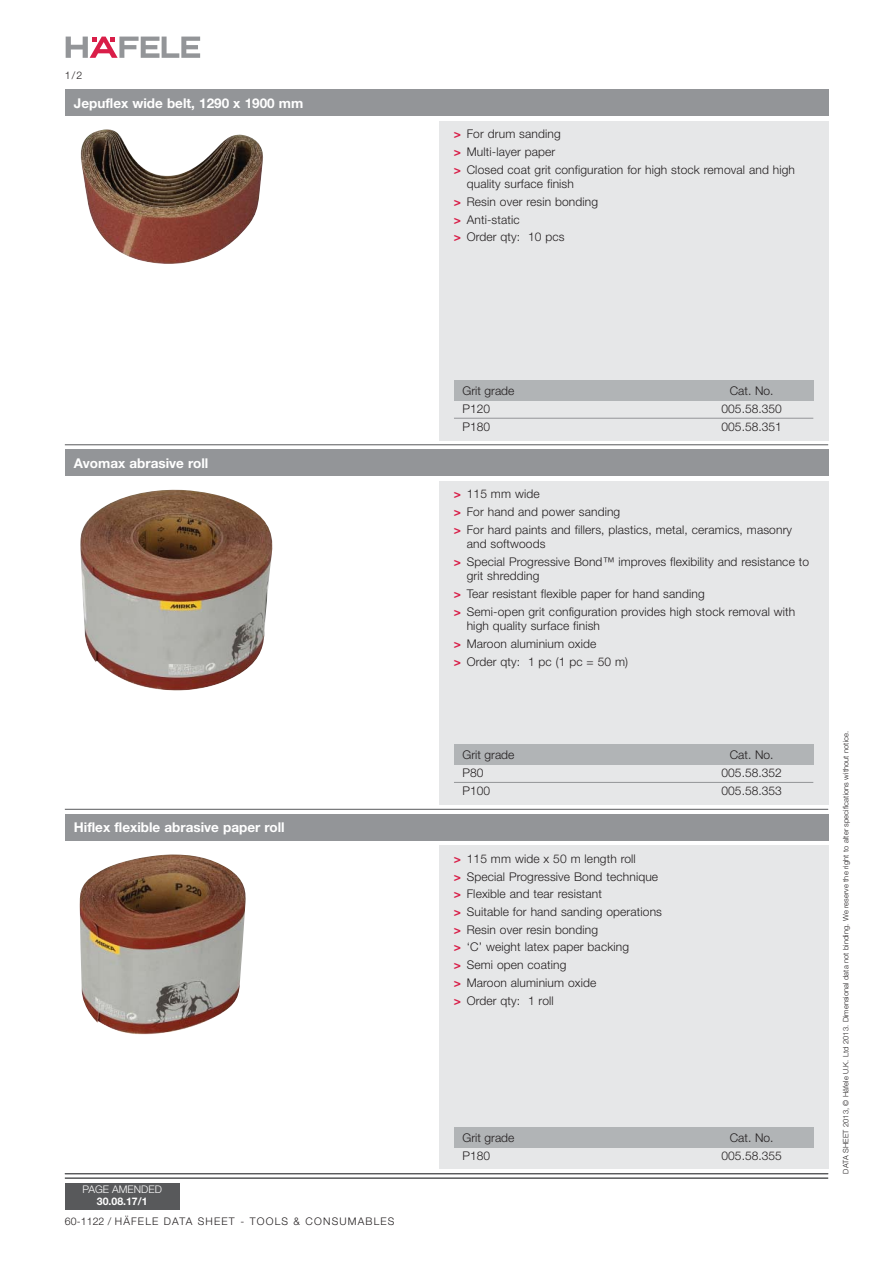
<style>
.page{position:relative;width:893px;height:1263px;background:#fff}
.page>*{position:absolute;margin:0;border:0;box-sizing:border-box;transform-origin:0 0}
.t1{font:700 13.5px "Helvetica Neue";color:#fff}
.t2{font:300 12px/17.7px "Helvetica Neue";letter-spacing:.01em;color:#231f20}
.t3{font:300 10.5px "Helvetica Neue";letter-spacing:.11em;color:#231f20}
.t4{font:300 10.5px "Helvetica Neue";color:#fff}
.t5{font:700 10.5px "Helvetica Neue";color:#fff}
.t6{font:300 7.5px "Helvetica Neue";letter-spacing:.01em;color:#231f20}
.s1{font-weight:700;color:#d91e48}
</style>
<div class="page">
<hr style="left:65px;top:1174px;width:763px;height:1px;background:#58595b">
<hr style="left:65px;top:1177px;width:763px;height:2px;background:#58595b">
<svg style="left:66px;top:37px;width:134px;height:21px"></svg>
<div style="left:65px;top:1183px;width:115px;height:27px;background:#58595b"></div>
<div style="left:439px;top:121px;width:389px;height:319px;background:#e6e7e8"></div>
<div style="left:454px;top:380px;width:359px;height:21px;background:#b1b4b6"></div>
<hr style="left:454px;top:418px;width:359px;height:1px;background:#939598">
<img style="left:80px;top:129px;width:183px;height:135px">
<div style="left:65px;top:89px;width:763px;height:27px;background:#939598"></div>
<hr style="left:65px;top:444px;width:763px;height:1px;background:#58595b">
<div style="left:439px;top:481px;width:389px;height:324px;background:#e6e7e8"></div>
<div style="left:454px;top:745px;width:359px;height:20px;background:#b1b4b6"></div>
<hr style="left:454px;top:782px;width:359px;height:1px;background:#939598">
<img style="left:80px;top:489px;width:193px;height:202px">
<div style="left:65px;top:449px;width:763px;height:27px;background:#939598"></div>
<hr style="left:65px;top:809px;width:763px;height:1px;background:#58595b">
<div style="left:439px;top:845px;width:389px;height:324px;background:#e6e7e8"></div>
<div style="left:454px;top:1127px;width:359px;height:21px;background:#b1b4b6"></div>
<img style="left:80px;top:854px;width:166px;height:181px">
<div style="left:65px;top:814px;width:763px;height:27px;background:#939598"></div>
<hr style="left:65px;top:1173px;width:763px;height:1px;background:#58595b">
<p class="t3" style="left:65px;top:72px;width:19px">1/2</p>
<p class="t1" style="left:74px;top:98px;width:231px">Jepuflex wide belt, 1290 x 1900 mm</p>
<p class="t1" style="left:74px;top:458px;width:136px">Avomax abrasive roll</p>
<p class="t1" style="left:74px;top:823px;width:212px">Hiflex flexible abrasive paper roll</p>
<p class="t4" style="left:83px;top:1185px;width:81px">PAGE AMENDED</p>
<p class="t5" style="left:97px;top:1198px;width:52px">30.08.17/1</p>
<p class="t3" style="left:65px;top:1218px;width:331px">60-1122 / HÄFELE DATA SHEET - TOOLS &amp; CONSUMABLES</p>
<p class="t2" style="left:454px;top:126px;width:343px"><span class="s1">&gt;</span> For drum sanding<br><span class="s1">&gt;</span> Multi-layer paper<br><span class="s1">&gt;</span> Closed coat grit configuration for high stock removal and high</p>
<p class="t2" style="left:454px;top:176px;width:146px;text-indent:13px">quality surface finish<br><span class="s1">&gt;</span> Resin over resin bonding <span class="s1">&gt;</span> Anti-static<br><span class="s1">&gt;</span> Order qty: 10 pcs</p>
<p class="t2" style="left:462px;top:383px;width:53px">Grit grade</p>
<p class="t2" style="left:730px;top:383px;width:45px">Cat. No.</p>
<p class="t2" style="left:462px;top:401px;width:29px">P120</p>
<p class="t2" style="left:722px;top:401px;width:62px">005.58.350</p>
<p class="t2" style="left:462px;top:419px;width:29px">P180</p>
<p class="t2" style="left:722px;top:419px;width:62px">005.58.351</p>
<p class="t2" style="left:454px;top:486px;width:340px"><span class="s1">&gt;</span> 115 mm wide<br><span class="s1">&gt;</span> For hand and power sanding<br><span class="s1">&gt;</span> For hard paints and fillers, plastics, metal, ceramics, masonry</p>
<p class="t2" style="left:454px;top:536px;width:357px;text-indent:13px">and softwoods<br><span class="s1">&gt;</span> Special Progressive Bond™ improves flexibility and resistance to</p>
<p class="t2" style="left:454px;top:568px;width:343px;text-indent:13px">grit shredding<br><span class="s1">&gt;</span> Tear resistant flexible paper for hand sanding<br><span class="s1">&gt;</span> Semi-open grit configuration provides high stock removal with</p>
<p class="t2" style="left:454px;top:618px;width:176px;text-indent:13px">high quality surface finish<br><span class="s1">&gt;</span> Maroon aluminium oxide<br><span class="s1">&gt;</span> Order qty: 1 pc (1 pc = 50 m)</p>
<p class="t2" style="left:462px;top:747px;width:53px">Grit grade</p>
<p class="t2" style="left:730px;top:747px;width:45px">Cat. No.</p>
<p class="t2" style="left:462px;top:765px;width:22px">P80</p>
<p class="t2" style="left:722px;top:765px;width:62px">005.58.352</p>
<p class="t2" style="left:462px;top:783px;width:29px">P100</p>
<p class="t2" style="left:722px;top:783px;width:62px">005.58.353</p>
<p class="t2" style="left:454px;top:851px;width:210px"><span class="s1">&gt;</span> 115 mm wide x 50 m length roll<br><span class="s1">&gt;</span> Special Progressive Bond technique <span class="s1">&gt;</span> Flexible and tear resistant<br><span class="s1">&gt;</span> Suitable for hand sanding operations <span class="s1">&gt;</span> Resin over resin bonding<br><span class="s1">&gt;</span> ‘C’ weight latex paper backing<br><span class="s1">&gt;</span> Semi open coating<br><span class="s1">&gt;</span> Maroon aluminium oxide<br><span class="s1">&gt;</span> Order qty: 1 roll</p>
<p class="t2" style="left:462px;top:1130px;width:53px">Grit grade</p>
<p class="t2" style="left:730px;top:1130px;width:45px">Cat. No.</p>
<p class="t2" style="left:462px;top:1148px;width:29px">P180</p>
<p class="t2" style="left:722px;top:1148px;width:62px">005.58.355</p>
<p class="t6" style="left:843px;top:1174px;width:444px;rotate:-90deg">DATA SHEET 2013, © Häfele U.K. Ltd 2013. Dimensional data not binding. We reserve the right to alter specifications without notice.</p>
</div>
